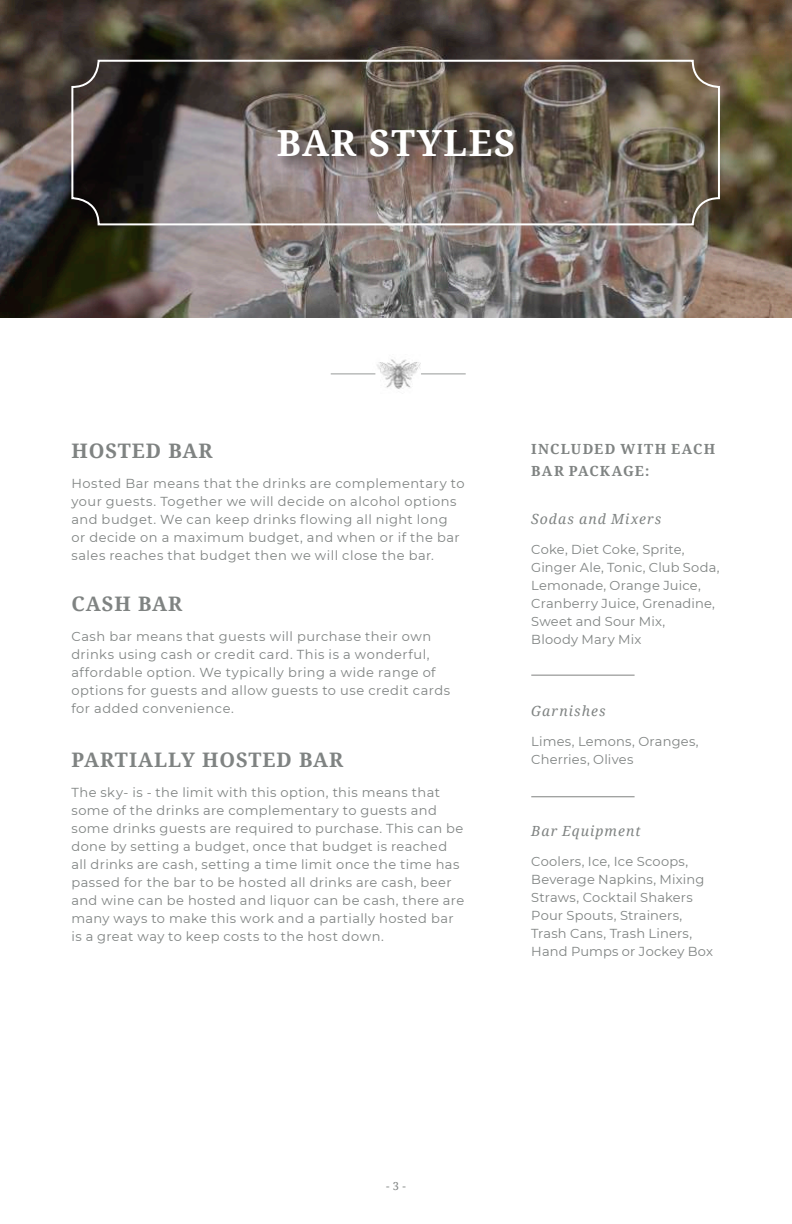
<style>
.page{position:relative;width:792px;height:1224px;background:#fff}
.page>*{position:absolute;margin:0;border:0;box-sizing:border-box;transform-origin:0 0}
.t1{font:700 36px "Noto Serif";letter-spacing:.05em;color:#fff}
.t2{font:700 20px "Noto Serif";letter-spacing:.05em;color:#7f8382}
.t3{font:italic 14px "Noto Serif";letter-spacing:.075em;color:#7f8382}
.t4{font:700 14px/22px "Noto Serif";letter-spacing:.09em;color:#7f8382}
.t5{font:13px/18px "Montserrat";letter-spacing:.03em;color:#7f8382}
.t6{font:11px "Noto Serif";color:#7f8382}
</style>
<div class="page">
<img style="left:0;top:0;width:792px;height:317px">
<div style="left:275px;top:127px;width:254px;height:46px;background:#231f20;opacity:.75"></div>
<div style="left:71px;top:60px;width:649px;height:165px;border:2px solid #fff;border-radius:26px"></div>
<hr style="left:531px;top:675px;width:104px;height:1px;background:#808281">
<hr style="left:531px;top:796px;width:104px;height:1px;background:#808281">
<img style="left:373px;top:359px;width:51px;height:30px">
<hr style="left:331px;top:374px;width:44px;height:1px;background:#979998">
<hr style="left:421px;top:374px;width:45px;height:1px;background:#979998">
<h1 class="t1" style="left:277px;top:118px;width:240px">BAR STYLES</h1>
<h2 class="t2" style="left:71px;top:437px;width:143px">HOSTED BAR</h2>
<p class="t5" style="left:71px;top:474px;width:395px">Hosted Bar means that the drinks are complementary to your guests. Together we will decide on alcohol options and budget. We can keep drinks flowing all night long or decide on a maximum budget, and when or if the bar sales reaches that budget then we will close the bar.</p>
<h2 class="t2" style="left:71px;top:590px;width:112px">CASH BAR</h2>
<p class="t5" style="left:71px;top:627px;width:380px">Cash bar means that guests will purchase their own drinks using cash or credit card. This is a wonderful, affordable option. We typically bring a wide range of options for guests and allow guests to use credit cards for added convenience.</p>
<h2 class="t2" style="left:71px;top:746px;width:274px">PARTIALLY HOSTED BAR</h2>
<p class="t5" style="left:71px;top:783px;width:394px">The sky- is - the limit with this option, this means that some of the drinks are complementary to guests and some drinks guests are required to purchase. This can be done by setting a budget, once that budget is reached all drinks are cash, setting a time limit once the time has passed for the bar to be hosted all drinks are cash, beer and wine can be hosted and liquor can be cash, there are many ways to make this work and a partially hosted bar is a great way to keep costs to the host down.</p>
<p class="t4" style="left:531px;top:437px;width:185px">INCLUDED WITH EACH<br>BAR PACKAGE:</p>
<p class="t3" style="left:531px;top:509px;width:131px">Sodas and Mixers</p>
<p class="t5" style="left:531px;top:540px;width:190px">Coke, Diet Coke, Sprite,<br>Ginger Ale, Tonic, Club Soda,<br>Lemonade, Orange Juice,<br>Cranberry Juice, Grenadine,<br>Sweet and Sour Mix,<br>Bloody Mary Mix</p>
<p class="t3" style="left:531px;top:701px;width:76px">Garnishes</p>
<p class="t5" style="left:531px;top:732px;width:169px">Limes, Lemons, Oranges,<br>Cherries, Olives</p>
<p class="t3" style="left:531px;top:821px;width:111px">Bar Equipment</p>
<p class="t5" style="left:531px;top:852px;width:183px">Coolers, Ice, Ice Scoops,<br>Beverage Napkins, Mixing<br>Straws, Cocktail Shakers<br>Pour Spouts, Strainers,<br>Trash Cans, Trash Liners,<br>Hand Pumps or Jockey Box</p>
<p class="t6" style="left:386px;top:1179px;width:21px">- 3 -</p>
</div>
